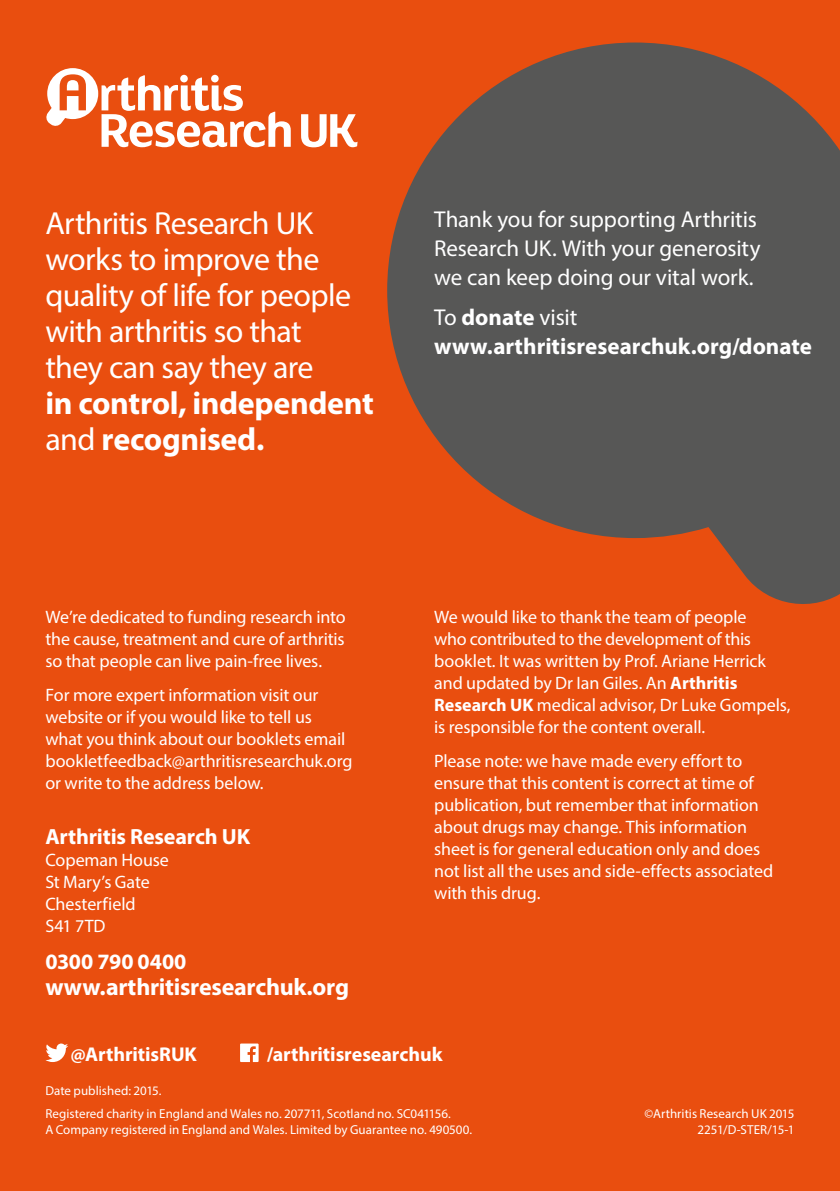
<style>
.page{position:relative;width:840px;height:1191px;background:#fff}
.page>*{position:absolute;margin:0;border:0;box-sizing:border-box;transform-origin:0 0}
.t1{font:32px/36px "Myriad Pro";letter-spacing:-.02em;color:#fff}
.t2{font:700 32px/36px "Myriad Pro";letter-spacing:-.015em;color:#fff}
.t3{font:700 24px "Myriad Pro";letter-spacing:-.01em;color:#fff}
.t4{font:23px/29px "Myriad Pro";letter-spacing:-.005em;color:#fff}
.t5{font:700 23px/29px "Myriad Pro";color:#fff}
.t6{font:700 22px "Myriad Pro";letter-spacing:-.01em;color:#fff}
.t7{font:700 20px "Myriad Pro";letter-spacing:-.005em;color:#fff}
.t8{font:18px/22px "Myriad Pro";letter-spacing:-.005em;color:#fff}
.t9{font:13px/16px "Myriad Pro";color:#fff}
.s1{font-weight:400}
.s2{font-weight:700}
</style>
<div class="page">
<div style="left:0;top:0;width:839px;height:1191px;background:#e94e0f"></div>
<svg style="left:387px;top:43px;width:452px;height:561px;fill:#575756"></svg>
<svg style="left:46px;top:68px;width:311px;height:79px"></svg>
<svg style="left:45px;top:1043px;width:23px;height:19px"></svg>
<svg style="left:240px;top:1043px;width:18px;height:19px"></svg>
<h1 class="t1" style="left:45px;top:205px;width:307px">Arthritis Research UK works to improve the quality of life for people with arthritis so that they can say they are</h1>
<h1 class="t2" style="left:45px;top:384px;width:329px">in control, independent <span class="s1">and</span> recognised.</h1>
<p class="t4" style="left:434px;top:204px;width:328px">Thank you for supporting Arthritis<br>Research UK. With your generosity we can keep doing our vital work.</p>
<p class="t5" style="left:434px;top:302px;width:379px"><span class="s1">To</span> donate <span class="s1">visit </span>www.arthritisresearchuk.org/donate</p>
<p class="t8" style="left:45px;top:606px;width:302px;text-align:justify">We’re dedicated to funding research into the cause, treatment and cure of arthritis so that people can live pain-free lives.</p>
<p class="t8" style="left:45px;top:683px;width:308px">For more expert information visit our website or if you would like to tell us what you think about our booklets email bookletfeedback@arthritisresearchuk.org or write to the address below.</p>
<p class="t6" style="left:45px;top:822px;width:206px">Arthritis Research UK</p>
<p class="t8" style="left:45px;top:848px;width:125px">Copeman House<br>St Mary’s Gate<br>Chesterfield<br>S41 7TD</p>
<p class="t6" style="left:45px;top:947px;width:142px">0300 790 0400</p>
<h2 class="t3" style="left:45px;top:971px;width:305px">www.arthritisresearchuk.org</h2>
<p class="t8" style="left:434px;top:606px;width:358px">We would like to thank the team of people<br>who contributed to the development of this booklet. It was written by Prof. Ariane Herrick and updated by Dr Ian Giles. An <span class="s2">Arthritis Research UK</span> medical advisor, Dr Luke Gompels, is responsible for the content overall.</p>
<p class="t8" style="left:434px;top:749px;width:340px">Please note: we have made every effort to ensure that this content is correct at time of publication, but remember that information about drugs may change. This information sheet is for general education only and does not list all the uses and side-effects associated with this drug.</p>
<p class="t7" style="left:70px;top:1041px;width:128px">@ArthritisRUK</p>
<p class="t7" style="left:266px;top:1041px;width:177px">/arthritisresearchuk</p>
<p class="t9" style="left:45px;top:1082px;width:118px">Date published: 2015.</p>
<p class="t9" style="left:45px;top:1105px;width:428px">Registered charity in England and Wales no. 207711, Scotland no. SC041156.<br>A Company registered in England and Wales. Limited by Guarantee no. 490500.</p>
<p class="t9" style="left:644px;top:1105px;width:151px;text-align:right">©Arthritis Research UK 2015<br>2251/D-STER/15-1</p>
</div>
